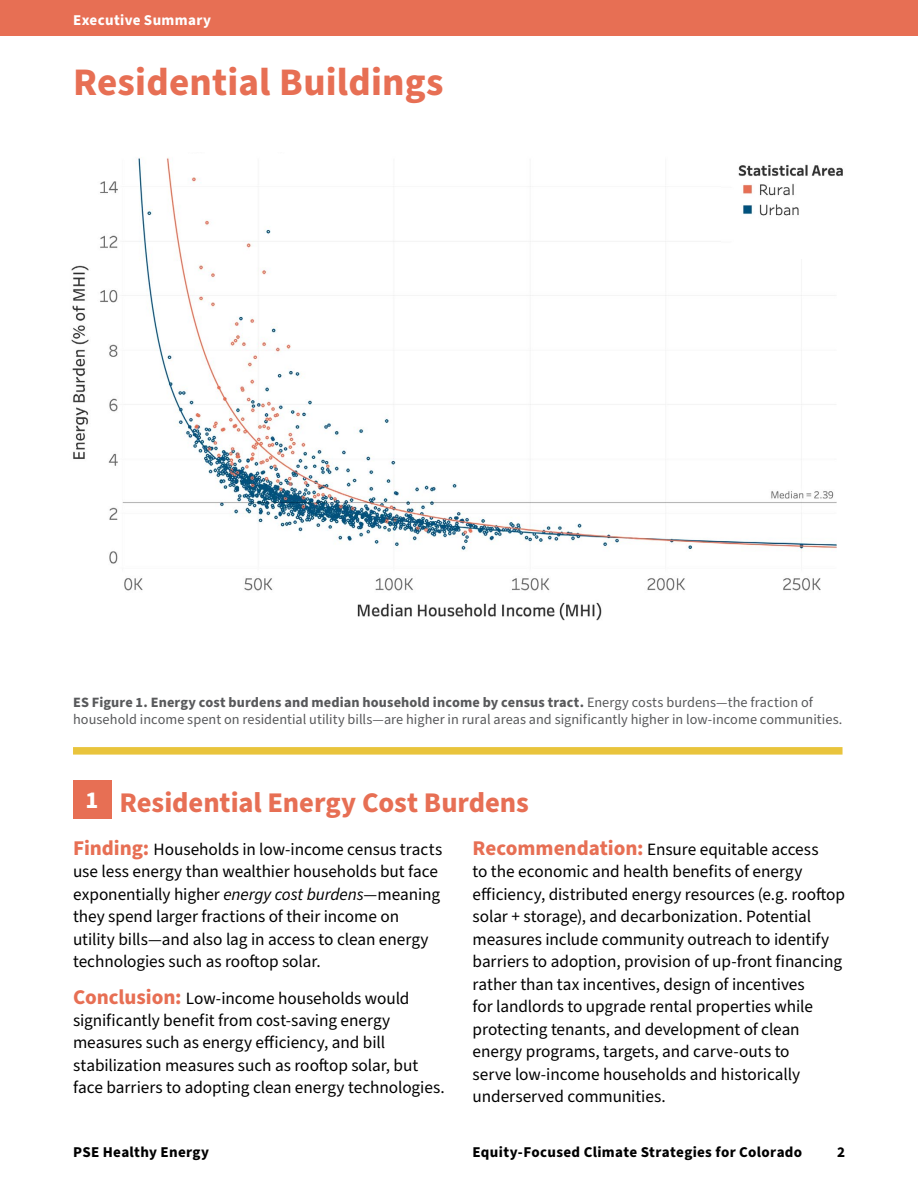
<style>
.page{position:relative;width:918px;height:1188px;background:#fff}
.page>*{position:absolute;margin:0;border:0;box-sizing:border-box;transform-origin:0 0}
.t1{font:700 39px "Source Sans Pro";letter-spacing:.005em;color:#e76f54}
.t2{font:700 28.5px "Source Sans Pro";letter-spacing:-.005em;color:#e76f54}
.t3{font:700 24.3px "Source Sans Pro";color:#fff}
.t4{font:17.25px/22.5px "Source Sans Pro";letter-spacing:-.005em;color:#000}
.t5{font:700 15px "Source Sans Pro";letter-spacing:.02em;color:#000}
.t6{font:700 15px "Source Sans Pro";letter-spacing:.025em;color:#fff}
.t7{font:14.25px/18px "Source Sans Pro";letter-spacing:.005em;color:#58595b}
.s1{font-weight:700}
.s2{font-weight:700;font-size:21px;color:#e76f54}
.s3{font-style:italic}
</style>
<div class="page">
<div style="left:73px;top:781px;width:38px;height:38px;background:#e76f54"></div>
<div style="left:0;top:0;width:918px;height:35px;background:#e76f54"></div>
<div style="left:73px;top:747px;width:770px;height:8px;background:#e9c43c"></div>
<img style="left:71px;top:157px;width:766px;height:464px">
<img style="left:722px;top:157px;width:121px;height:101px">
<p class="t6" style="left:73px;top:9px;width:140px">Executive Summary</p>
<h1 class="t1" style="left:73px;top:55px;width:372px">Residential Buildings</h1>
<p class="t7" style="left:73px;top:693px;width:771px"><span class="s1">ES Figure 1. Energy cost burdens and median household income by census tract.</span> Energy costs burdens—the fraction of household income spent on residential utility bills—are higher in rural areas and significantly higher in low-income communities.</p>
<h3 class="t3" style="left:86px;top:783px;width:14px">1</h3>
<h2 class="t2" style="left:120px;top:783px;width:411px">Residential Energy Cost Burdens</h2>
<p class="t4" style="left:73px;top:839px;width:371px"><span class="s2">Finding:</span> Households in low-income census tracts use less energy than wealthier households but face exponentially higher <span class="s3">energy cost burdens</span>—meaning they spend larger fractions of their income on utility bills—and also lag in access to clean energy technologies such as rooftop solar.</p>
<p class="t4" style="left:73px;top:987px;width:373px"><span class="s2">Conclusion:</span> Low-income households would significantly benefit from cost-saving energy measures such as energy efficiency, and bill stabilization measures such as rooftop solar, but face barriers to adopting clean energy technologies.</p>
<p class="t4" style="left:473px;top:839px;width:374px"><span class="s2">Recommendation:</span> Ensure equitable access<br>to the economic and health benefits of energy efficiency, distributed energy resources (e.g. rooftop solar + storage), and decarbonization. Potential measures include community outreach to identify barriers to adoption, provision of up-front financing rather than tax incentives, design of incentives<br>for landlords to upgrade rental properties while protecting tenants, and development of clean energy programs, targets, and carve-outs to<br>serve low-income households and historically underserved communities.</p>
<p class="t5" style="left:73px;top:1141px;width:138px">PSE Healthy Energy</p>
<p class="t5" style="left:472px;top:1141px;width:331px">Equity-Focused Climate Strategies for Colorado</p>
<p class="t5" style="left:837px;top:1141px;width:9px">2</p>
</div>
